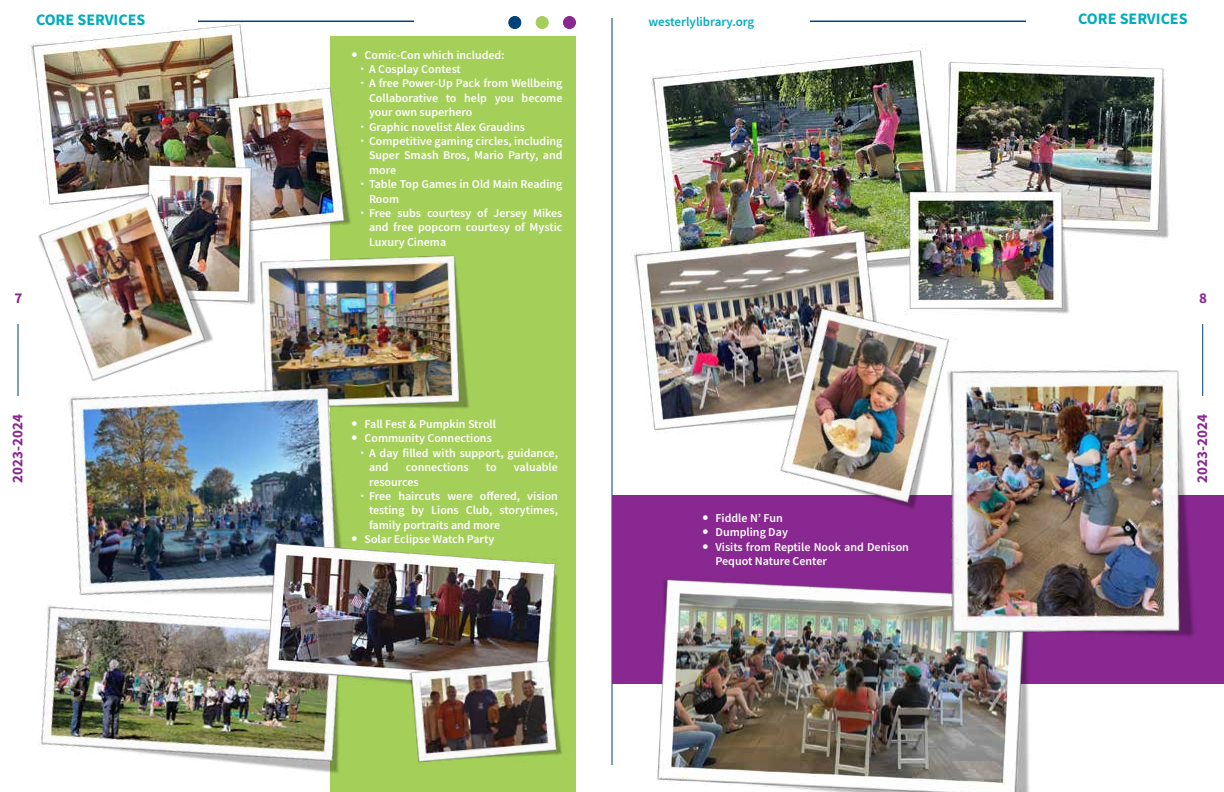
<style>
.page{position:relative;width:1224px;height:792px;background:#fff}
.page>*{position:absolute;margin:0;border:0;box-sizing:border-box;transform-origin:0 0}
.t1{font:700 16px "Source Sans Pro";color:#00acbd}
.t2{font:700 15px "Source Sans Pro";color:#892890}
.t3{font:600 13px "Source Sans Pro";color:#00acbd}
.t4{font:600 12px/14.4px "Source Sans Pro";color:#fff}
</style>
<div class="page">
<hr style="left:1202px;top:324px;width:1px;height:72px;background:#00437b">
<hr style="left:198px;top:21px;width:216px;height:1px;background:#00437b">
<hr style="left:810px;top:21px;width:216px;height:1px;background:#00437b">
<div style="left:509px;top:17px;width:12px;height:12px;background:#00437b;border-radius:50%"></div>
<div style="left:508px;top:16px;width:13px;height:13px;border:1px solid #00437b;border-radius:50%"></div>
<div style="left:536px;top:17px;width:12px;height:12px;background:#a4cf59;border-radius:50%"></div>
<div style="left:536px;top:16px;width:13px;height:13px;border:1px solid #a4cf59;border-radius:50%"></div>
<div style="left:563px;top:17px;width:13px;height:12px;background:#892890;border-radius:50%"></div>
<div style="left:563px;top:16px;width:13px;height:13px;border:1px solid #892890;border-radius:50%"></div>
<hr style="left:612px;top:18px;width:1px;height:747px;background:#00437b">
<div style="left:330px;top:36px;width:246px;height:756px;background:#a4cf59"></div>
<img style="left:39px;top:627px;width:300px;height:146px">
<img style="left:27px;top:18px;width:327px;height:287px">
<img style="left:247px;top:228px;width:222px;height:181px">
<img style="left:17px;top:168px;width:218px;height:228px">
<div style="left:612px;top:495px;width:612px;height:189px;background:#892890"></div>
<img style="left:45px;top:360px;width:326px;height:267px">
<img style="left:650px;top:44px;width:519px;height:270px">
<img style="left:632px;top:226px;width:262px;height:208px">
<img style="left:756px;top:288px;width:222px;height:221px">
<img style="left:657px;top:578px;width:372px;height:214px">
<img style="left:916px;top:328px;width:288px;height:351px">
<img style="left:254px;top:510px;width:304px;height:222px">
<img style="left:400px;top:640px;width:162px;height:123px">
<svg style="left:352px;top:421px;width:5px;height:5px"></svg>
<svg style="left:352px;top:436px;width:5px;height:4px"></svg>
<svg style="left:352px;top:536px;width:5px;height:5px"></svg>
<h1 class="t1" style="left:36px;top:9px;width:111px">CORE SERVICES</h1>
<p class="t3" style="left:649px;top:13px;width:107px">westerlylibrary.org</p>
<h1 class="t1" style="left:1078px;top:8px;width:111px">CORE SERVICES</h1>
<p class="t4" style="left:369px;top:47px;width:195px;text-indent:-4px">Comic-Con which included:<br>A Cosplay Contest<br>A free Power-Up Pack from Wellbeing<br>Collaborative to help you become your own superhero<br>Graphic novelist Alex Graudins<br>Competitive gaming circles, including<br>Super Smash Bros, Mario Party, and more<br>Table Top Games in Old Main Reading<br>Room<br>Free subs courtesy of Jersey Mikes and free popcorn courtesy of Mystic<br>Luxury Cinema</p>
<p class="t2" style="left:15px;top:288px;width:9px">7</p>
<p class="t2" style="left:1199px;top:288px;width:9px">8</p>
<p class="t2" style="left:7px;top:483px;width:70px;rotate:-90deg">2023-2024</p>
<p class="t2" style="left:1192px;top:483px;width:70px;rotate:-90deg">2023-2024</p>
<p class="t4" style="left:365px;top:417px;width:133px">Fall Fest &amp; Pumpkin Stroll</p>
<p class="t4" style="left:365px;top:431px;width:129px">Community Connections</p>
<p class="t4" style="left:369px;top:445px;width:191px">A day filled with support, guidance,</p>
<p class="t4" style="left:369px;top:460px;width:21px">and</p>
<p class="t4" style="left:406px;top:460px;width:64px">connections</p>
<p class="t4" style="left:486px;top:460px;width:12px">to</p>
<p class="t4" style="left:514px;top:460px;width:46px">valuable</p>
<p class="t4" style="left:369px;top:474px;width:51px">resources</p>
<p class="t4" style="left:369px;top:489px;width:190px">Free haircuts were offered, vision</p>
<p class="t4" style="left:369px;top:503px;width:190px">testing by Lions Club, storytimes,</p>
<p class="t4" style="left:369px;top:517px;width:133px">family portraits and more</p>
<p class="t4" style="left:365px;top:532px;width:131px">Solar Eclipse Watch Party</p>
<p class="t4" style="left:716px;top:511px;width:195px">Fiddle N’ Fun<br>Dumpling Day<br>Visits from Reptile Nook and Denison<br>Pequot Nature Center</p>
</div>
